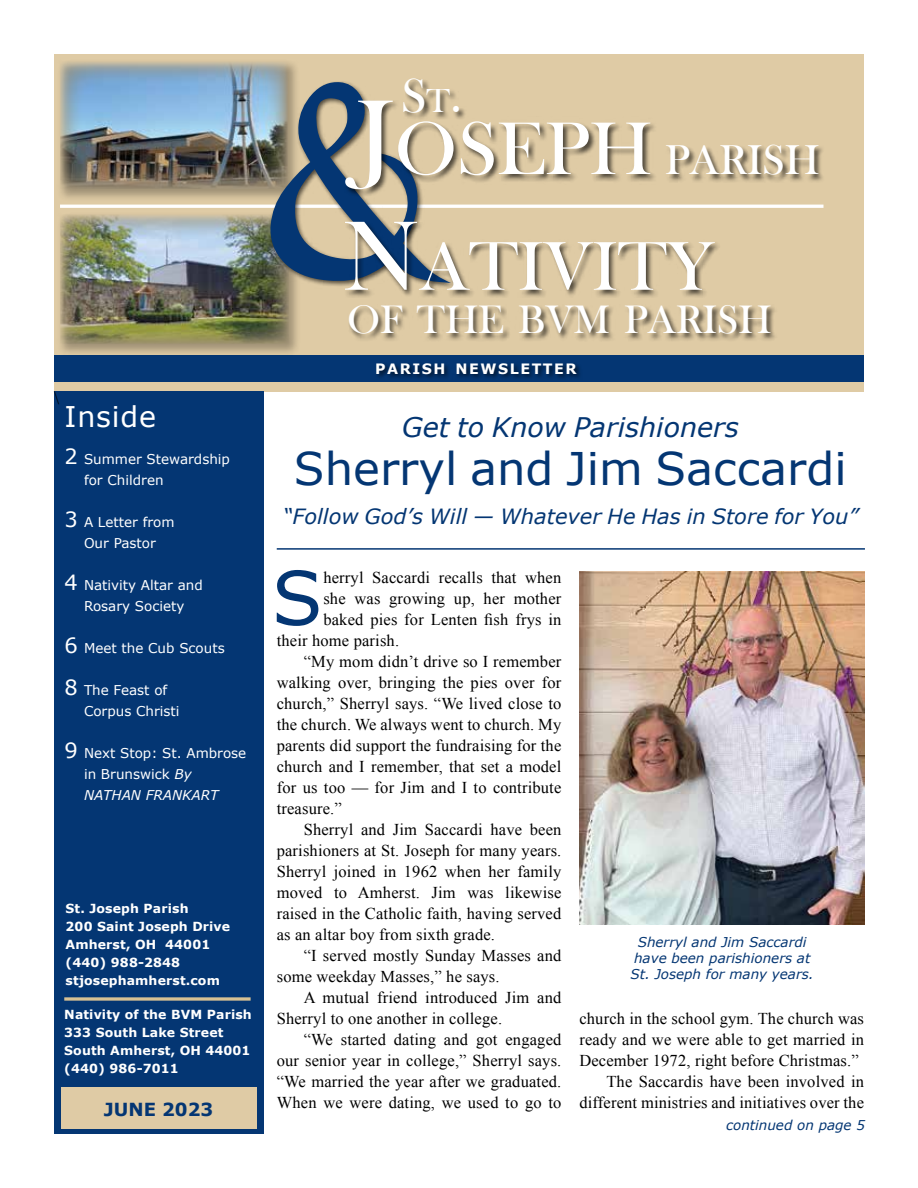
<style>
.page{position:relative;width:918px;height:1188px;background:#fff}
.page>*{position:absolute;margin:0;border:0;box-sizing:border-box;transform-origin:0 0}
.t1{font:77.1px "Bask Old Face";color:#fff}
.Single_Drop{font:74.25px "Verdana";color:#043673}
.t2{font:71.4px "Bask Old Face";color:#fff}
.t3{font:48.9px "Bask Old Face";color:#fff}
.t4{font:45px "Verdana";color:#043673}
.t5{font:42.75px "Bask Old Face";color:#fff}
.t6{font:40.8px "Bask Old Face";color:#fff}
.t7{font:28.5px "Verdana";letter-spacing:.03em;color:#fff}
.t8{font:italic 27px "Verdana";color:#043673}
.Subtitle{font:italic 21px "Verdana";color:#043673}
.t9{font:700 18px "Verdana";color:#043673}
.t10{font:18px "Times New Roman";color:#000}
.Body{font:16.5px/21px "Times New Roman";letter-spacing:.01em;color:#000;text-align:justify}
.Single_Drop-2{font:16.5px "Times New Roman";letter-spacing:.01em;color:#000}
.t11{font:700 14.25px "Verdana";letter-spacing:.105em;color:#fff}
.t12{font:13.5px/21px "Verdana";color:#fff}
.t13{font:italic 13.5px "Verdana";color:#043673}
.t14{font:700 12.45px "Verdana";letter-spacing:.01em;color:#fff}
.s1{font-size:21px}
.s2{font-style:italic}
.s3{font-size:34.2px}
.s4{font-size:110.1px}
.s5{font-size:102px}
</style>
<div class="page">
<div style="left:54px;top:54px;width:810px;height:338px;background:#dfcba5"></div>
<div style="left:54px;top:392px;width:209px;height:742px;background:#043673"></div>
<hr style="left:60px;top:205px;width:764px;height:3px;background:#fff">
<div style="left:57px;top:58px;width:243px;height:144px;background:#000;opacity:.3"></div>
<img style="left:60px;top:62px;width:227px;height:127px">
<div style="left:54px;top:356px;width:810px;height:26px;background:#043673"></div>
<div style="left:374px;top:361px;width:209px;height:19px;background:#000;opacity:.65"></div>
<div style="left:57px;top:212px;width:244px;height:144px;background:#000;opacity:.3"></div>
<img style="left:60px;top:215px;width:228px;height:128px">
<div style="left:344px;top:100px;width:314px;height:97px;background:#000;opacity:.65"></div>
<div style="left:665px;top:145px;width:161px;height:38px;background:#000;opacity:.65"></div>
<div style="left:344px;top:221px;width:378px;height:76px;background:#000;opacity:.65"></div>
<div style="left:348px;top:304px;width:430px;height:37px;background:#000;opacity:.65"></div>
<div style="left:61px;top:1087px;width:196px;height:42px;background:#dfcba5"></div>
<svg style="left:64px;top:997px;width:187px;height:4px"></svg>
<hr style="left:277px;top:548px;width:588px;height:2px;background:#043673">
<img style="left:579px;top:572px;width:286px;height:353px">
<svg style="left:266px;top:77px;width:202px;height:214px"></svg>
<p class="t10" style="left:54px;top:386px;width:7px">\</p>
<p class="t7" style="left:64px;top:397px;width:93px">Inside</p>
<p class="t12" style="left:84px;top:449px;width:148px;text-indent:-20px"><span class="s1">2</span> Summer Stewardship for Children</p>
<p class="t12" style="left:64px;top:512px;width:112px;text-align:center"><span class="s1">3</span> A Letter from<br>Our Pastor</p>
<p class="t12" style="left:64px;top:575px;width:140px;text-align:center"><span class="s1">4</span> Nativity Altar and<br>Rosary Society</p>
<p class="t12" style="left:64px;top:638px;width:162px"><span class="s1">6</span> Meet the Cub Scouts</p>
<p class="t12" style="left:84px;top:680px;width:97px;text-indent:-20px"><span class="s1">8</span> The Feast of<br>Corpus Christi</p>
<p class="t12" style="left:84px;top:743px;width:164px;text-indent:-20px"><span class="s1">9</span> Next Stop: St. Ambrose in Brunswick <span class="s2">By<br>NATHAN FRANKART</span></p>
<p class="t14" style="left:66px;top:900px;width:124px">St. Joseph Parish</p>
<p class="t14" style="left:66px;top:918px;width:166px">200 Saint Joseph Drive</p>
<p class="t14" style="left:66px;top:937px;width:146px">Amherst, OH 44001</p>
<p class="t14" style="left:66px;top:955px;width:116px">(440) 988-2848</p>
<p class="t14" style="left:66px;top:973px;width:156px">stjosephamherst.com</p>
<p class="t14" style="left:64px;top:1006px;width:189px">Nativity of the BVM Parish</p>
<p class="t14" style="left:64px;top:1024px;width:161px">333 South Lake Street</p>
<p class="t14" style="left:64px;top:1042px;width:188px">South Amherst, OH 44001</p>
<p class="t14" style="left:64px;top:1060px;width:116px">(440) 986-7011</p>
<p class="t9" style="left:104px;top:1097px;width:111px">JUNE 2023</p>
<p class="t3" style="left:401px;top:69px;width:62px">S<span class="s3">T</span>.</p>
<p class="t1" style="left:358px;top:106px;width:296px"><span class="s4">J</span>OSEPH</p>
<p class="t5" style="left:665px;top:137px;width:156px">PARISH</p>
<p class="t2" style="left:343px;top:227px;width:373px"><span class="s5">N</span>ATIVITY</p>
<p class="t6" style="left:347px;top:297px;width:426px">OF THE BVM PARISH</p>
<p class="t11" style="left:375px;top:359px;width:203px">PARISH NEWSLETTER</p>
<p class="t8" style="left:402px;top:410px;width:338px">Get to Know Parishioners</p>
<p class="t4" style="left:294px;top:438px;width:554px">Sherryl and Jim Saccardi</p>
<p class="Subtitle" style="left:283px;top:503px;width:577px">“Follow God’s Will — Whatever He Has in Store for You”</p>
<p class="Single_Drop" style="left:272px;top:547px;width:52px">S</p>
<p class="Single_Drop-2" style="left:323px;top:566px;width:239px">herryl Saccardi recalls that when</p>
<p class="Single_Drop-2" style="left:323px;top:587px;width:239px">she was growing up, her mother</p>
<p class="Single_Drop-2" style="left:323px;top:608px;width:239px">baked pies for Lenten fish frys in</p>
<p class="Single_Drop-2" style="left:277px;top:629px;width:124px">their home parish.</p>
<p class="Body" style="left:277px;top:651px;width:286px;text-indent:27px">“My mom didn’t drive so I remember walking over, bringing the pies over for church,” Sherryl says. “We lived close to the church. We always went to church. My parents did support the fundraising for the church and I remember, that set a model for us too — for Jim and I to contribute treasure.”</p>
<p class="Body" style="left:277px;top:819px;width:286px;text-indent:27px">Sherryl and Jim Saccardi have been parishioners at St. Joseph for many years.<br>Sherryl joined in 1962 when her family moved to Amherst. Jim was likewise raised in the Catholic faith, having served as an altar boy from sixth grade.</p>
<p class="Body" style="left:277px;top:945px;width:286px;text-indent:27px">“I served mostly Sunday Masses and some weekday Masses,” he says.</p>
<p class="Body" style="left:277px;top:987px;width:286px;text-indent:27px">A mutual friend introduced Jim and<br>Sherryl to one another in college.</p>
<p class="Body" style="left:277px;top:1029px;width:286px;text-indent:27px">“We started dating and got engaged our senior year in college,” Sherryl says. “We married the year after we graduated.<br>When we were dating, we used to go to</p>
<p class="t13" style="left:638px;top:933px;width:170px">Sherryl and Jim Saccardi</p>
<p class="t13" style="left:634px;top:950px;width:178px">have been parishioners at</p>
<p class="t13" style="left:631px;top:966px;width:185px">St. Joseph for many years.</p>
<p class="Body" style="left:579px;top:1008px;width:286px">church in the school gym. The church was ready and we were able to get married in December 1972, right before Christmas.”</p>
<p class="Body" style="left:579px;top:1071px;width:286px;text-align:right">The Saccardis have been involved in different ministries and initiatives over the</p>
<p class="t13" style="left:726px;top:1117px;width:140px">continued on page 5</p>
</div>
